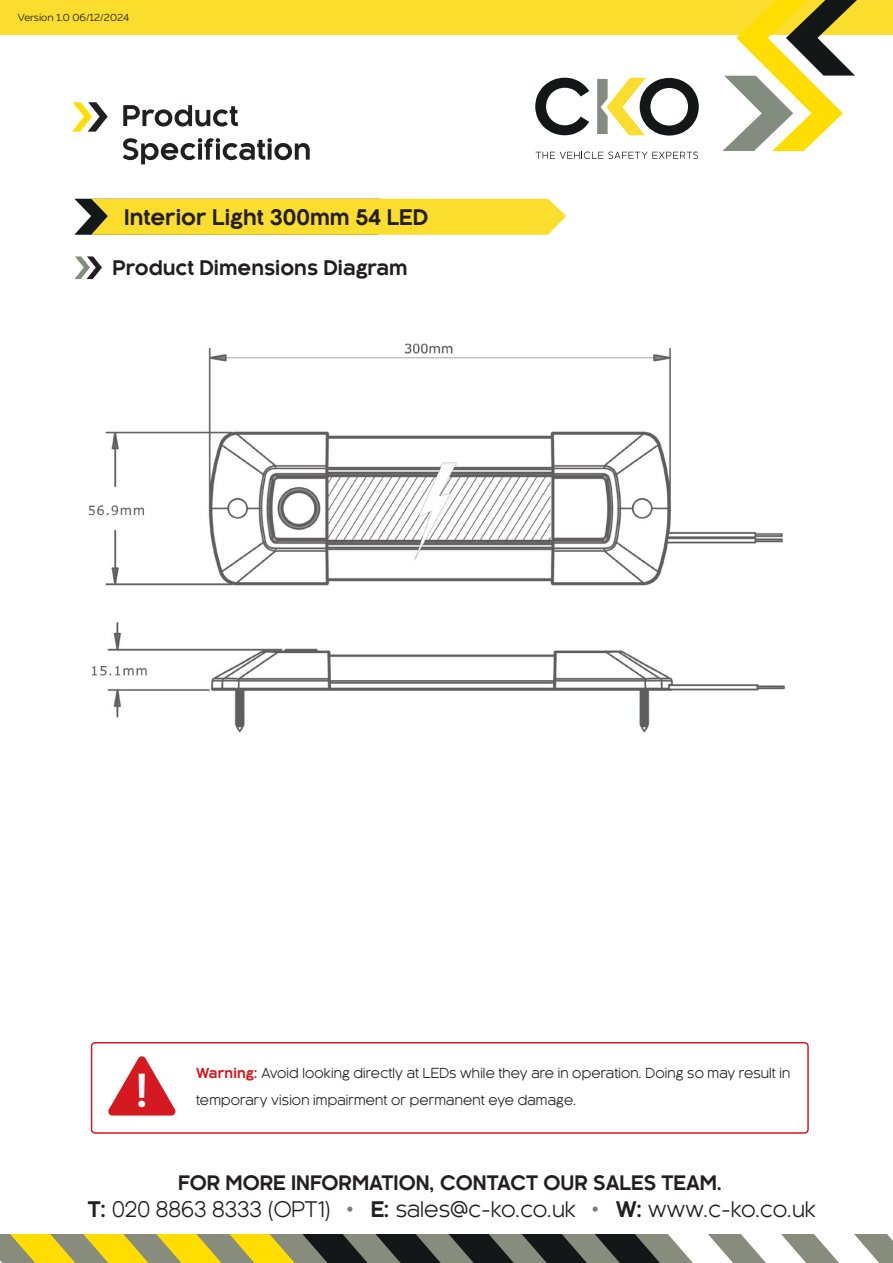
<style>
.page{position:relative;width:893px;height:1263px;background:#fff}
.page>*{position:absolute;margin:0;border:0;box-sizing:border-box;transform-origin:0 0}
.t1{font:700 44.4px "Kaleko 205 W00";color:#fff}
.t2{font:21px "Kaleko 205 W00";color:#231f20}
.t3{font:700 21px "Kaleko 205 W00";color:#231f20}
.t4{font:700 19.65px "Kaleko 205 W00";color:#231f20}
.t5{font:700 19.5px "Kaleko 205 W00";color:#231f20}
.t6{font:13.5px "Kaleko 205 W00";letter-spacing:.01em;color:#231f20}
.t7{font:300 10.5px "Naste";color:#231f20}
.s1{font-weight:700;color:#d51920}
.s2{font-weight:700}
</style>
<div class="page">
<div style="left:91px;top:1042px;width:718px;height:92px;border:2px solid #d51920;border-radius:4px"></div>
<svg style="left:108px;top:1056px;width:68px;height:59px"></svg>
<svg style="left:347px;top:1206px;width:5px;height:6px"></svg>
<svg style="left:593px;top:1206px;width:5px;height:6px"></svg>
<svg style="left:0;top:1234px;width:892px;height:29px"></svg>
<svg style="left:74px;top:199px;width:492px;height:36px"></svg>
<div style="left:0;top:0;width:893px;height:35px;background:#fadd2d"></div>
<svg style="left:72px;top:102px;width:36px;height:30px"></svg>
<svg style="left:123px;top:105px;width:115px;height:22px"></svg>
<svg style="left:123px;top:138px;width:187px;height:26px"></svg>
<svg style="left:536px;top:152px;width:162px;height:7px"></svg>
<svg style="left:535px;top:78px;width:54px;height:57px"></svg>
<svg style="left:597px;top:78px;width:102px;height:58px"></svg>
<svg style="left:722px;top:0;width:135px;height:151px"></svg>
<svg style="left:75px;top:256px;width:27px;height:23px"></svg>
<img style="left:88px;top:343px;width:697px;height:390px">
<p class="t7" style="left:18px;top:10px;width:113px">Version 1.0 06/12/2024</p>
<h2 class="t3" style="left:124px;top:205px;width:306px">Interior Light 300mm 54 LED</h2>
<h3 class="t4" style="left:112px;top:257px;width:297px">Product Dimensions Diagram</h3>
<h1 class="t1" style="left:136px;top:1066px;width:13px">!</h1>
<p class="t6" style="left:196px;top:1065px;width:596px"><span class="s1">Warning:</span> Avoid looking directly at LEDs while they are in operation. Doing so may result in</p>
<p class="t6" style="left:196px;top:1092px;width:382px">temporary vision impairment or permanent eye damage.</p>
<h3 class="t5" style="left:178px;top:1172px;width:546px">FOR MORE INFORMATION, CONTACT OUR SALES TEAM.</h3>
<h2 class="t2" style="left:88px;top:1198px;width:245px"><span class="s2">T:</span> 020 8863 8333 (OPT1)</h2>
<h2 class="t2" style="left:371px;top:1198px;width:207px"><span class="s2">E:</span> sales@c-ko.co.uk</h2>
<h2 class="t2" style="left:616px;top:1198px;width:202px"><span class="s2">W:</span> www.c-ko.co.uk</h2>
</div>
